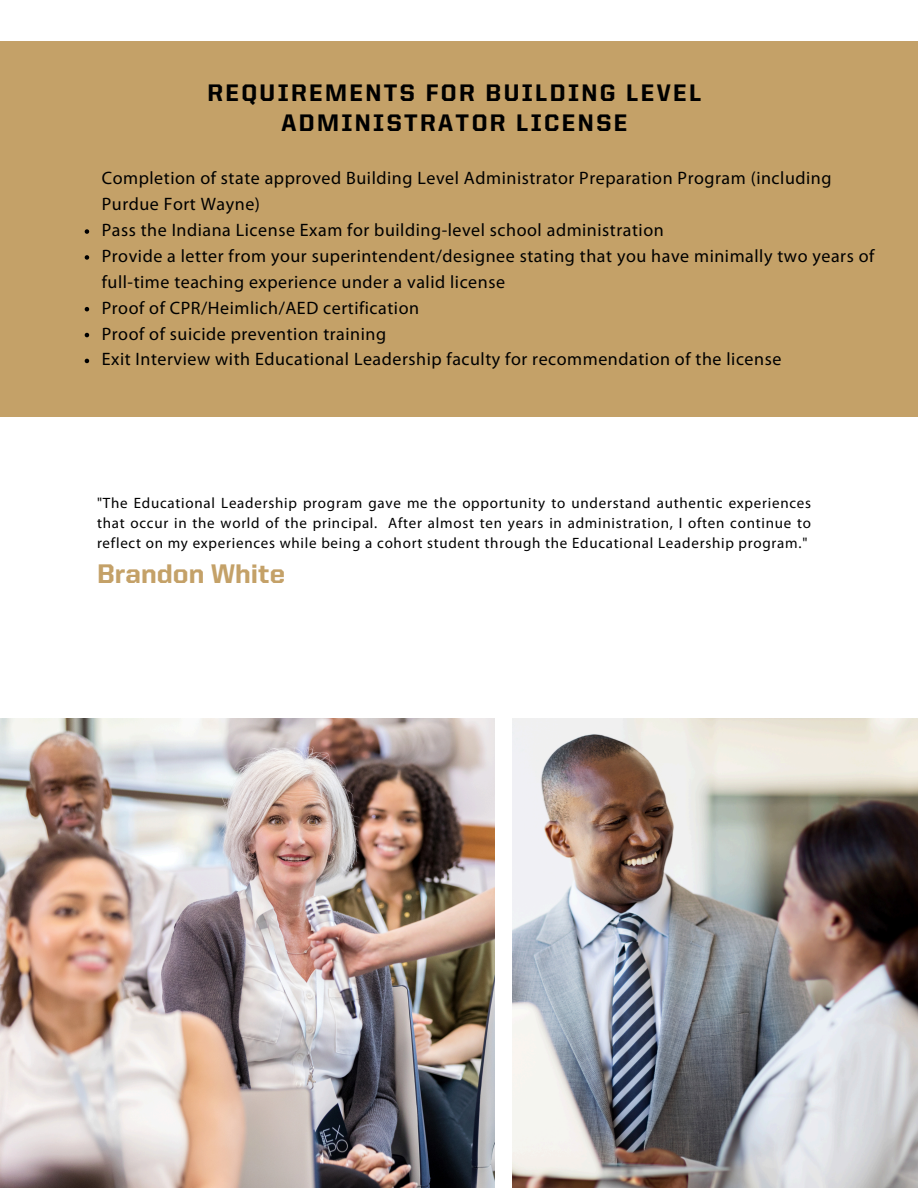
<style>
.page{position:relative;width:918px;height:1188px;background:#fff}
.page>*{position:absolute;margin:0;border:0;box-sizing:border-box;transform-origin:0 0}
.t1{font:800 27px "United Sans Reg";color:#c4a168}
.t2{font:800 24px/30.3px "United Sans Reg";letter-spacing:.1em;color:#000;text-align:center}
.t3{font:18px/25.8px "Myriad Pro";letter-spacing:.03em;color:#000}
.t4{font:15px/20.2px "Myriad Pro";letter-spacing:.05em;color:#000;text-align:justify}
</style>
<div class="page">
<div style="left:0;top:41px;width:918px;height:375px;background:#c4a168"></div>
<svg style="left:85px;top:229px;width:4px;height:5px"></svg>
<svg style="left:85px;top:255px;width:4px;height:5px"></svg>
<svg style="left:85px;top:307px;width:4px;height:4px"></svg>
<svg style="left:85px;top:333px;width:4px;height:4px"></svg>
<svg style="left:85px;top:359px;width:4px;height:4px"></svg>
<img style="left:513px;top:718px;width:405px;height:470px">
<img style="left:0;top:718px;width:494px;height:470px">
<p class="t2" style="left:207px;top:79px;width:495px">REQUIREMENTS FOR BUILDING LEVEL<br>ADMINISTRATOR LICENSE</p>
<h2 class="t3" style="left:102px;top:167px;width:731px">Completion of state approved Building Level Administrator Preparation Program (including<br>Purdue Fort Wayne)</h2>
<h3 class="t3" style="left:102px;top:219px;width:563px">Pass the Indiana License Exam for building-level school administration</h3>
<p class="t3" style="left:102px;top:245px;width:774px">Provide a letter from your superintendent/designee stating that you have minimally two years of full-time teaching experience under a valid license</p>
<p class="t3" style="left:102px;top:296px;width:319px">Proof of CPR/Heimlich/AED certification</p>
<p class="t3" style="left:102px;top:322px;width:286px">Proof of suicide prevention training</p>
<p class="t3" style="left:102px;top:348px;width:681px">Exit Interview with Educational Leadership faculty for recommendation of the license</p>
<p class="t4" style="left:97px;top:494px;width:716px">"The Educational Leadership program gave me the opportunity to understand authentic experiences that occur in the world of the principal. After almost ten years in administration, I often continue to reflect on my experiences while being a cohort student through the Educational Leadership program."</p>
<h1 class="t1" style="left:97px;top:563px;width:190px">Brandon White</h1>
</div>
